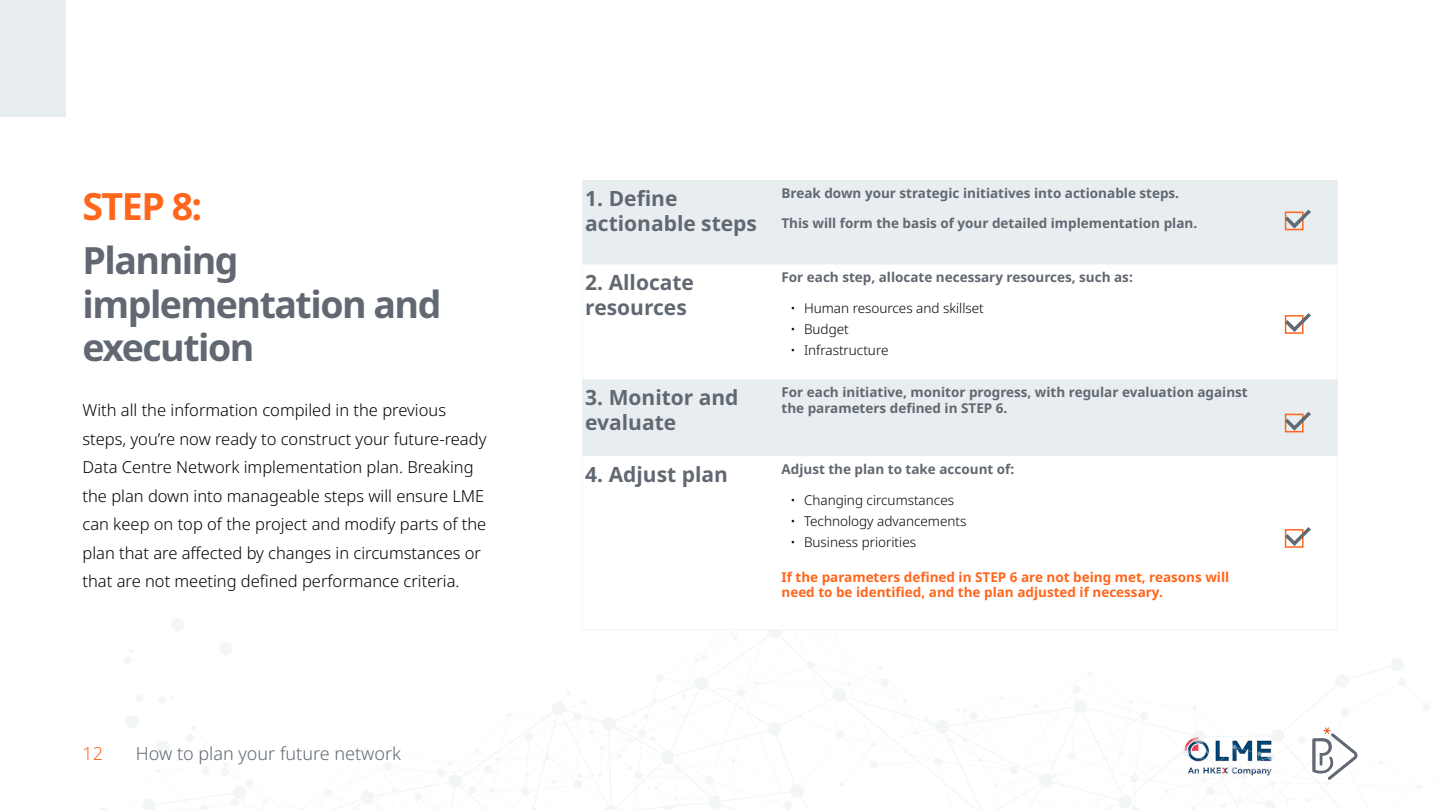
<style>
.page{position:relative;width:1440px;height:810px;background:#fff}
.page>*{position:absolute;margin:0;border:0;box-sizing:border-box;transform-origin:0 0}
.t1{font:700 37.5px/43.5px "Noto Sans";letter-spacing:-.04em;color:#616872}
.t2{font:700 37.5px "Noto Sans";color:#ff661c}
.t3{font:700 21px/24.8px "Noto Sans";color:#616872}
.t4{font:300 18px "Noto Sans";color:#616973}
.t5{font:300 18px "Noto Sans";color:#ff661c}
.t6{font:300 16.5px/28.5px "Noto Sans";color:#000}
.t7{font:700 13.5px/16.5px "Noto Sans";color:#616872}
.t8{font:300 13.5px "Noto Sans";color:#000}
.t9{font:700 13.5px/15px "Noto Sans";color:#ff661c}
</style>
<div class="page">
<div style="left:1422px;top:703px;width:9px;height:8px;background:#f3f6f7;border-radius:50%"></div>
<div style="left:582px;top:180px;width:755px;height:84px;background:#e8edf0"></div>
<svg style="left:582px;top:264px;width:755px;height:284px"></svg>
<div style="left:1285px;top:414px;width:19px;height:18px;border:2px solid #ff661c"></div>
<svg style="left:1285px;top:412px;width:26px;height:19px"></svg>
<div style="left:1285px;top:212px;width:19px;height:18px;border:2px solid #ff661c"></div>
<svg style="left:1285px;top:210px;width:26px;height:19px"></svg>
<div style="left:1285px;top:529px;width:19px;height:19px;border:2px solid #ff661c"></div>
<svg style="left:1285px;top:527px;width:26px;height:19px"></svg>
<div style="left:1285px;top:315px;width:19px;height:19px;border:2px solid #ff661c"></div>
<svg style="left:1285px;top:313px;width:26px;height:19px"></svg>
<svg style="left:100px;top:608px;width:1321px;height:202px"></svg>
<div style="left:0;top:0;width:66px;height:117px;background:#e8edf0"></div>
<h1 class="t2" style="left:82px;top:180px;width:121px">STEP 8:</h1>
<h1 class="t1" style="left:82px;top:240px;width:360px">Planning implementation and execution</h1>
<p class="t6" style="left:82px;top:396px;width:405px">With all the information compiled in the previous steps, you’re now ready to construct your future-ready Data Centre Network implementation plan. Breaking the plan down into manageable steps will ensure LME can keep on top of the project and modify parts of the plan that are affected by changes in circumstances or that are not meeting defined performance criteria.</p>
<p class="t5" style="left:82px;top:741px;width:22px">12</p>
<p class="t4" style="left:136px;top:741px;width:267px">How to plan your future network</p>
<p class="t3" style="left:585px;top:186px;width:173px">1. Define actionable steps</p>
<p class="t7" style="left:782px;top:185px;width:399px">Break down your strategic initiatives into actionable steps.</p>
<p class="t7" style="left:782px;top:215px;width:417px">This will form the basis of your detailed implementation plan.</p>
<p class="t3" style="left:585px;top:270px;width:110px">2. Allocate resources</p>
<p class="t7" style="left:782px;top:269px;width:353px">For each step, allocate necessary resources, such as:</p>
<p class="t8" style="left:791px;top:299px;width:195px">• Human resources and skillset</p>
<p class="t8" style="left:791px;top:320px;width:60px">• Budget</p>
<p class="t8" style="left:791px;top:341px;width:100px">• Infrastructure</p>
<p class="t3" style="left:585px;top:385px;width:155px">3. Monitor and evaluate</p>
<p class="t7" style="left:782px;top:384px;width:468px">For each initiative, monitor progress, with regular evaluation against the parameters defined in STEP 6.</p>
<p class="t3" style="left:585px;top:462px;width:144px">4. Adjust plan</p>
<p class="t7" style="left:782px;top:461px;width:234px">Adjust the plan to take account of:</p>
<p class="t8" style="left:791px;top:491px;width:165px">• Changing circumstances</p>
<p class="t8" style="left:791px;top:512px;width:177px">• Technology advancements</p>
<p class="t8" style="left:791px;top:533px;width:127px">• Business priorities</p>
<p class="t9" style="left:782px;top:569px;width:449px">If the parameters defined in STEP 6 are not being met, reasons will need to be identified, and the plan adjusted if necessary.</p>
</div>
